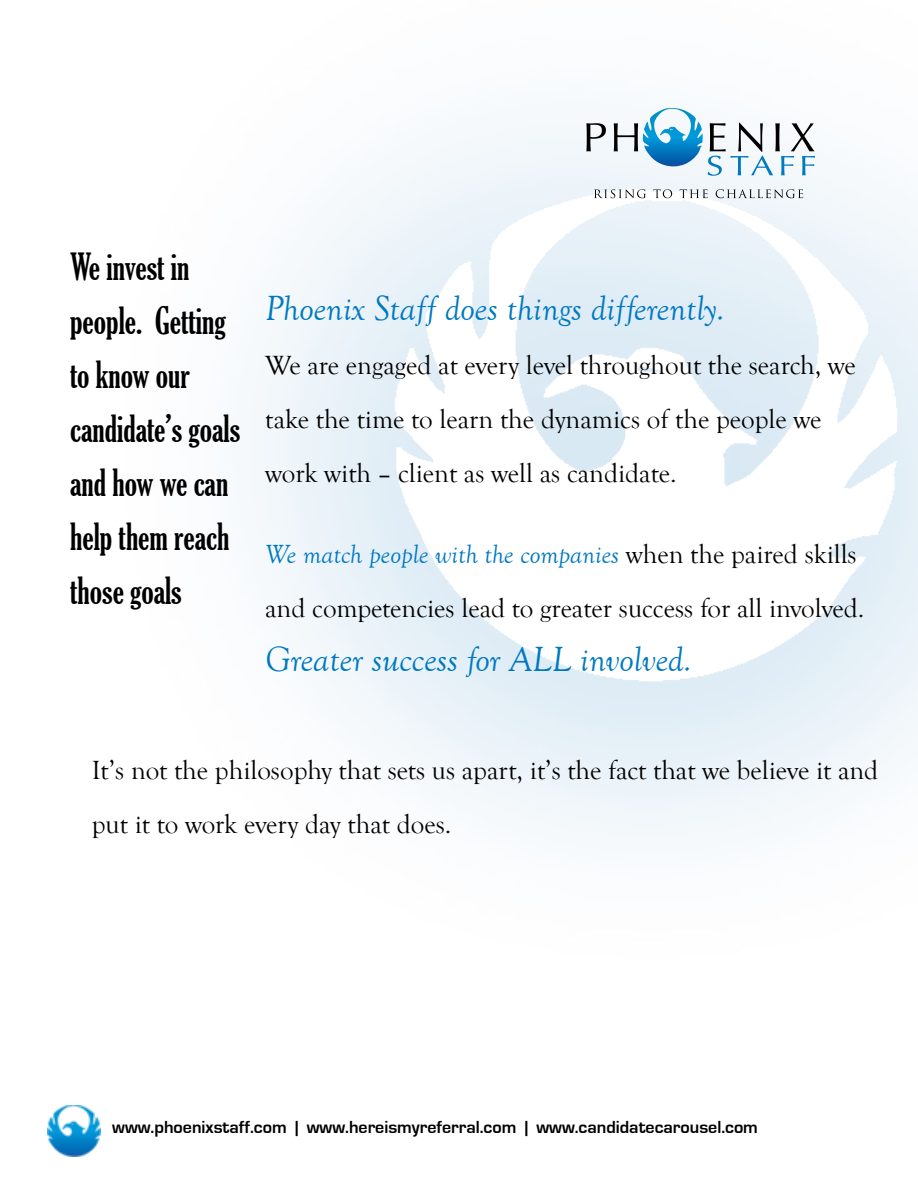
<style>
.page{position:relative;width:918px;height:1188px;background:#fff}
.page>*{position:absolute;margin:0;border:0;box-sizing:border-box;transform-origin:0 0}
.t1{font:extra-condensed 36px/54px "Gloucester";color:#000}
.t2{font:italic 36px "Goudy Old Style T";color:#0079c1}
.t3{font:27px/54px "Goudy Old Style T";color:#000}
.t4{font:700 18px "Eurostile";color:#000}
.s1{font-style:italic;color:#0079c1}
</style>
<div class="page">
<img style="left:48px;top:1105px;width:52px;height:51px">
<svg style="left:586px;top:123px;width:20px;height:28px"></svg>
<svg style="left:614px;top:108px;width:201px;height:68px"></svg>
<svg style="left:594px;top:189px;width:52px;height:9px"></svg>
<svg style="left:653px;top:189px;width:19px;height:9px"></svg>
<svg style="left:680px;top:189px;width:28px;height:9px"></svg>
<svg style="left:716px;top:189px;width:87px;height:9px"></svg>
<h1 class="t1" style="left:70px;top:240px;width:171px">We invest in people. Getting to know our candidate’s goals and how we can help them reach those goals</h1>
<h1 class="t2" style="left:265px;top:289px;width:461px">Phoenix Staff does things differently.</h1>
<p class="t3" style="left:265px;top:339px;width:592px">We are engaged at every level throughout the search, we take the time to learn the dynamics of the people we work with – client as well as candidate.</p>
<p class="t3" style="left:265px;top:528px;width:601px"><span class="s1">We match people with the companies</span> when the paired skills and competencies lead to greater success for all involved.</p>
<h1 class="t2" style="left:265px;top:640px;width:428px">Greater success for ALL involved.</h1>
<p class="t3" style="left:92px;top:744px;width:788px">It’s not the philosophy that sets us apart, it’s the fact that we believe it and put it to work every day that does.</p>
<p class="t4" style="left:112px;top:1118px;width:647px">www.phoenixstaff.com | www.hereismyreferral.com | www.candidatecarousel.com</p>
</div>
